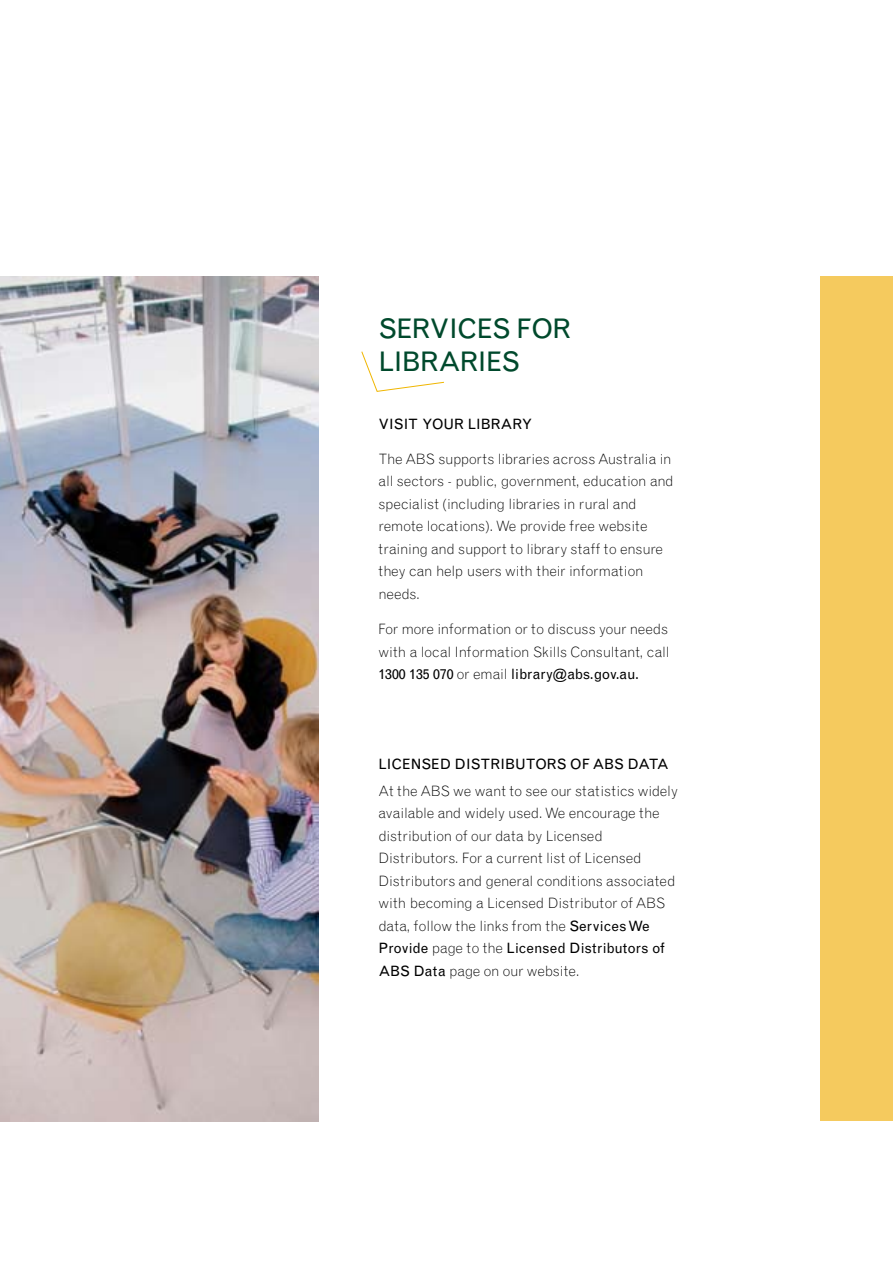
<style>
.page{position:relative;width:893px;height:1263px;background:#fff}
.page>*{position:absolute;margin:0;border:0;box-sizing:border-box;transform-origin:0 0}
.t1{font:27px/33px "Grotesque";letter-spacing:-.025em;color:#00492c}
.t2{font:300 14.25px/22.5px "Grotesque";letter-spacing:-.01em;color:#000}
.t3{font:14.25px "Grotesque";color:#000}
.s1{font-weight:400}
</style>
<div class="page">
<img style="left:0;top:276px;width:318px;height:845px">
<svg style="left:361px;top:351px;width:83px;height:41px"></svg>
<div style="left:821px;top:276px;width:72px;height:845px;background:#f5ca5e"></div>
<h1 class="t1" style="left:378px;top:312px;width:194px">SERVICES FOR<br>LIBRARIES</h1>
<p class="t3" style="left:378px;top:415px;width:17px">Visit</p>
<p class="t3" style="left:422px;top:415px;width:20px">yourlibrar</p>
<p class="t3" style="left:522px;top:415px;width:11px">y</p>
<p class="t2" style="left:378px;top:447px;width:297px">The ABS supports libraries across Australia in all sectors - public, government, education and specialist (including libraries in rural and remote locations). We provide free website training and support to library staff to ensure they can help users with their information needs.</p>
<p class="t2" style="left:378px;top:618px;width:293px">For more information or to discuss your needs with a local Information Skills Consultant, call<br><span class="s1">1300 135 070</span> or email <span class="s1">library@abs.gov.au.</span></p>
<p class="t3" style="left:378px;top:756px;width:18px">Licensed</p>
<p class="t3" style="left:455px;top:756px;width:21px">Distributorsof</p>
<p class="t3" style="left:592px;top:756px;width:41px">ABS data</p>
<p class="t2" style="left:378px;top:779px;width:301px">At the ABS we want to see our statistics widely available and widely used. We encourage the distribution of our data by Licensed Distributors. For a current list of Licensed Distributors and general conditions associated with becoming a Licensed Distributor of ABS data, follow the links from the <span class="s1">ServicesWe Provide</span> page to the <span class="s1">Licensed Distributors of ABS Data</span> page on our website.</p>
</div>
